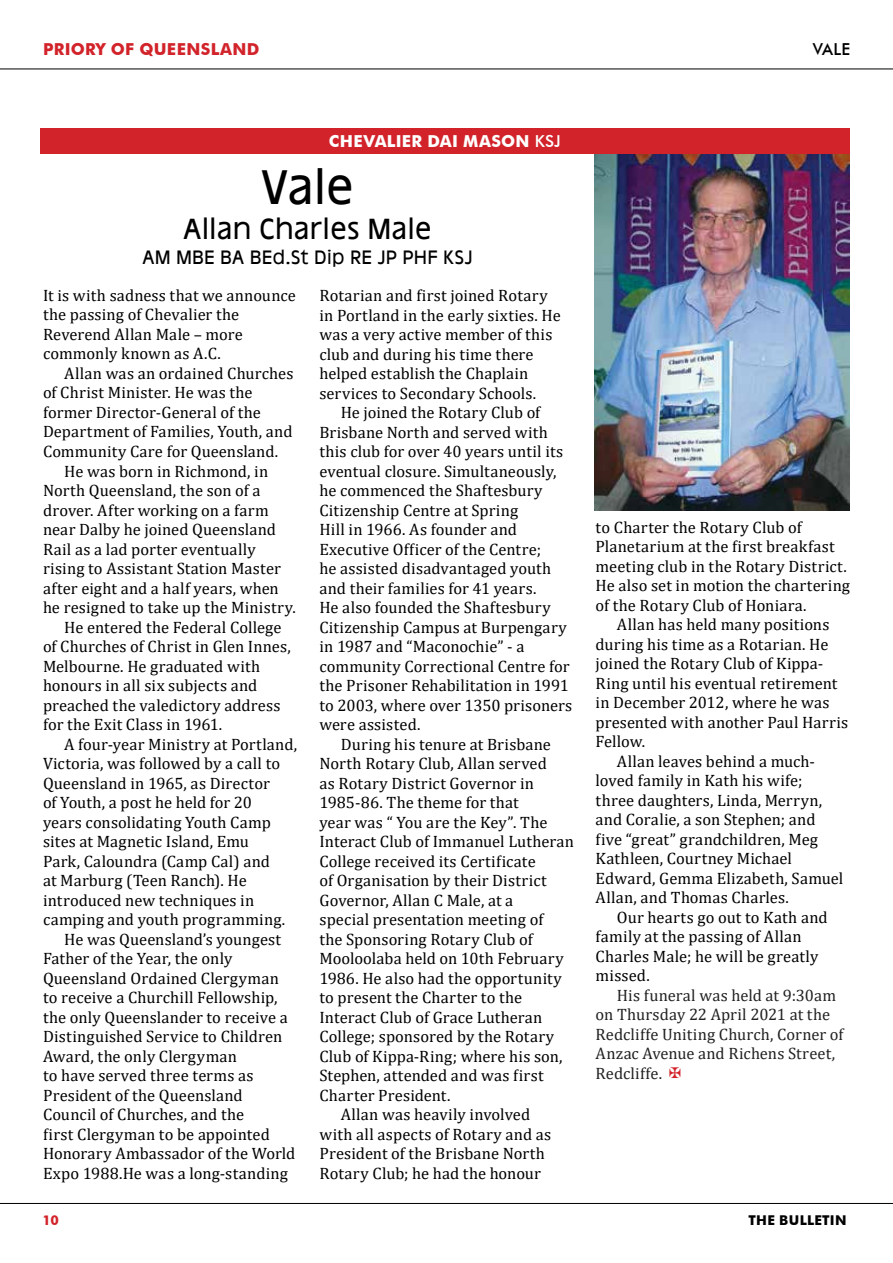
<style>
.page{position:relative;width:893px;height:1263px;background:#fff}
.page>*{position:absolute;margin:0;border:0;box-sizing:border-box;transform-origin:0 0}
.t1{font:45px "Antique Oakland";color:#000}
.t2{font:27px "Antique Oakland";color:#000}
.t3{font:18px "Antique Oakland";color:#000}
.t4{font:16.5px/19.5px "Cambria";letter-spacing:.005em;color:#000}
.t5{font:16.5px/19.5px "Cambria";letter-spacing:.005em;color:#222}
.t6{font:700 16.5px "Futura BT";letter-spacing:.015em;color:#fff}
.t7{font:700 16.5px "Futura BT";letter-spacing:.02em;color:#d2232a}
.t8{font:500 16.5px "Futura BT";color:#000}
.t9{font:700 13.5px "Futura BT";letter-spacing:.02em;color:#000}
.t10{font:700 13.5px "Futura BT";color:#d2232a}
.s1{font-weight:500}
</style>
<div class="page">
<hr style="left:0;top:1203px;width:893px;height:1px;background:#000">
<hr style="left:0;top:69px;width:893px;height:1px;background:#000">
<img style="left:595px;top:153px;width:254px;height:358px">
<div style="left:40px;top:128px;width:809px;height:25px;background:#d2232a"></div>
<p class="t7" style="left:43px;top:39px;width:218px">PRIORY OF QUEENSLAND</p>
<p class="t8" style="left:813px;top:39px;width:39px">VALE</p>
<p class="t6" style="left:329px;top:131px;width:233px">CHEVALIER DAI MASON <span class="s1">KSJ</span></p>
<h1 class="t1" style="left:260px;top:159px;width:95px">Vale</h1>
<h2 class="t2" style="left:183px;top:211px;width:251px">Allan Charles Male</h2>
<p class="t3" style="left:142px;top:246px;width:332px">AM MBE BA BEd.St Dip RE JP PHF KSJ</p>
<p class="t4" style="left:43px;top:285px;width:254px">It is with sadness that we announce the passing of Chevalier the<br>Reverend Allan Male – more commonly known as A.C.</p>
<p class="t4" style="left:64px;top:363px;width:231px">Allan was an ordained Churches</p>
<p class="t4" style="left:43px;top:383px;width:211px">of Christ Minister. He was the</p>
<p class="t4" style="left:43px;top:402px;width:219px">former Director-General of the</p>
<p class="t4" style="left:43px;top:422px;width:251px">Department of Families, Youth, and</p>
<p class="t4" style="left:43px;top:441px;width:237px">Community Care for Queensland.</p>
<p class="t4" style="left:64px;top:461px;width:206px">He was born in Richmond, in</p>
<p class="t4" style="left:43px;top:480px;width:219px">North Queensland, the son of a</p>
<p class="t4" style="left:43px;top:500px;width:227px">drover. After working on a farm</p>
<p class="t4" style="left:43px;top:520px;width:234px">near Dalby he joined Queensland</p>
<p class="t4" style="left:43px;top:539px;width:214px">Rail as a lad porter eventually</p>
<p class="t4" style="left:43px;top:559px;width:239px">rising to Assistant Station Master</p>
<p class="t4" style="left:43px;top:578px;width:237px">after eight and a half years, when</p>
<p class="t4" style="left:43px;top:598px;width:254px">he resigned to take up the Ministry.</p>
<p class="t4" style="left:64px;top:617px;width:219px">He entered the Federal College</p>
<p class="t4" style="left:43px;top:637px;width:249px">of Churches of Christ in Glen Innes,</p>
<p class="t4" style="left:43px;top:656px;width:219px">Melbourne. He graduated with</p>
<p class="t4" style="left:43px;top:676px;width:216px">honours in all six subjects and</p>
<p class="t4" style="left:43px;top:695px;width:239px">preached the valedictory address</p>
<p class="t4" style="left:43px;top:715px;width:181px">for the Exit Class in 1961.</p>
<p class="t4" style="left:64px;top:734px;width:234px">A four-year Ministry at Portland,</p>
<p class="t4" style="left:43px;top:754px;width:239px">Victoria, was followed by a call to</p>
<p class="t4" style="left:43px;top:773px;width:228px">Queensland in 1965, as Director</p>
<p class="t4" style="left:43px;top:793px;width:211px">of Youth, a post he held for 20</p>
<p class="t4" style="left:43px;top:812px;width:229px">years consolidating Youth Camp</p>
<p class="t4" style="left:43px;top:832px;width:207px">sites at Magnetic Island, Emu</p>
<p class="t4" style="left:43px;top:851px;width:228px">Park, Caloundra (Camp Cal) and</p>
<p class="t4" style="left:43px;top:871px;width:205px">at Marburg (Teen Ranch). He</p>
<p class="t4" style="left:43px;top:890px;width:213px">introduced new techniques in</p>
<p class="t4" style="left:43px;top:910px;width:244px">camping and youth programming.</p>
<p class="t4" style="left:64px;top:929px;width:218px">He was Queensland’s youngest</p>
<p class="t4" style="left:43px;top:949px;width:191px">Father of the Year, the only</p>
<p class="t4" style="left:43px;top:968px;width:238px">Queensland Ordained Clergyman</p>
<p class="t4" style="left:43px;top:988px;width:236px">to receive a Churchill Fellowship,</p>
<p class="t4" style="left:43px;top:1007px;width:246px">the only Queenslander to receive a</p>
<p class="t4" style="left:43px;top:1027px;width:241px">Distinguished Service to Children</p>
<p class="t4" style="left:43px;top:1046px;width:196px">Award, the only Clergyman</p>
<p class="t4" style="left:43px;top:1066px;width:212px">to have served three terms as</p>
<p class="t4" style="left:43px;top:1085px;width:201px">President of the Queensland</p>
<p class="t4" style="left:43px;top:1105px;width:203px">Council of Churches, and the</p>
<p class="t4" style="left:43px;top:1124px;width:228px">first Clergyman to be appointed</p>
<p class="t4" style="left:43px;top:1144px;width:254px">Honorary Ambassador of the World</p>
<p class="t4" style="left:43px;top:1163px;width:246px">Expo 1988.He was a long-standing</p>
<p class="t4" style="left:319px;top:286px;width:243px">Rotarian and first joined Rotary in Portland in the early sixties. He was a very active member of this club and during his time there helped establish the Chaplain services to Secondary Schools.</p>
<p class="t4" style="left:319px;top:403px;width:254px;text-indent:21px">He joined the Rotary Club of<br>Brisbane North and served with this club for over 40 years until its eventual closure. Simultaneously, he commenced the Shaftesbury<br>Citizenship Centre at Spring<br>Hill in 1966. As founder and<br>Executive Officer of the Centre;<br>he assisted disadvantaged youth and their families for 41 years.<br>He also founded the Shaftesbury<br>Citizenship Campus at Burpengary in 1987 and “Maconochie” - a community Correctional Centre for the Prisoner Rehabilitation in 1991 to 2003, where over 1350 prisoners were assisted.</p>
<p class="t4" style="left:341px;top:734px;width:212px">During his tenure at Brisbane</p>
<p class="t4" style="left:319px;top:754px;width:229px">North Rotary Club, Allan served</p>
<p class="t4" style="left:319px;top:773px;width:216px">as Rotary District Governor in</p>
<p class="t4" style="left:319px;top:793px;width:201px">1985-86. The theme for that</p>
<p class="t4" style="left:319px;top:812px;width:229px">year was “ You are the Key”. The</p>
<p class="t4" style="left:319px;top:832px;width:256px">Interact Club of Immanuel Lutheran</p>
<p class="t4" style="left:319px;top:851px;width:218px">College received its Certificate</p>
<p class="t4" style="left:319px;top:871px;width:229px">of Organisation by their District</p>
<p class="t4" style="left:319px;top:890px;width:195px">Governor, Allan C Male, at a</p>
<p class="t4" style="left:319px;top:910px;width:225px">special presentation meeting of</p>
<p class="t4" style="left:319px;top:929px;width:215px">the Sponsoring Rotary Club of</p>
<p class="t4" style="left:319px;top:949px;width:246px">Mooloolaba held on 10th February</p>
<p class="t4" style="left:319px;top:968px;width:244px">1986. He also had the opportunity</p>
<p class="t4" style="left:319px;top:988px;width:204px">to present the Charter to the</p>
<p class="t4" style="left:319px;top:1007px;width:224px">Interact Club of Grace Lutheran</p>
<p class="t4" style="left:319px;top:1027px;width:236px">College; sponsored by the Rotary</p>
<p class="t4" style="left:319px;top:1046px;width:245px">Club of Kippa-Ring; where his son,</p>
<p class="t4" style="left:319px;top:1066px;width:226px">Stephen, attended and was first</p>
<p class="t4" style="left:319px;top:1085px;width:133px">Charter President.</p>
<p class="t4" style="left:341px;top:1105px;width:191px">Allan was heavily involved</p>
<p class="t4" style="left:319px;top:1124px;width:233px">with all aspects of Rotary and as</p>
<p class="t4" style="left:319px;top:1144px;width:227px">President of the Brisbane North</p>
<p class="t4" style="left:319px;top:1163px;width:223px">Rotary Club; he had the honour</p>
<p class="t4" style="left:596px;top:517px;width:256px">to Charter the Rotary Club of Planetarium at the first breakfast meeting club in the Rotary District.<br>He also set in motion the chartering of the Rotary Club of Honiara.</p>
<p class="t4" style="left:617px;top:615px;width:214px">Allan has held many positions</p>
<p class="t4" style="left:596px;top:634px;width:234px">during his time as a Rotarian. He</p>
<p class="t4" style="left:596px;top:654px;width:229px">joined the Rotary Club of Kippa-</p>
<p class="t4" style="left:596px;top:673px;width:243px">Ring until his eventual retirement</p>
<p class="t4" style="left:596px;top:693px;width:236px">in December 2012, where he was</p>
<p class="t4" style="left:596px;top:712px;width:254px">presented with another Paul Harris</p>
<p class="t4" style="left:596px;top:732px;width:51px">Fellow.</p>
<p class="t4" style="left:617px;top:751px;width:200px">Allan leaves behind a much-</p>
<p class="t4" style="left:596px;top:771px;width:208px">loved family in Kath his wife;</p>
<p class="t4" style="left:596px;top:790px;width:228px">three daughters, Linda, Merryn,</p>
<p class="t4" style="left:596px;top:810px;width:221px">and Coralie, a son Stephen; and</p>
<p class="t4" style="left:596px;top:829px;width:224px">five “great” grandchildren, Meg</p>
<p class="t4" style="left:596px;top:849px;width:198px">Kathleen, Courtney Michael</p>
<p class="t4" style="left:596px;top:868px;width:249px">Edward, Gemma Elizabeth, Samuel</p>
<p class="t4" style="left:596px;top:888px;width:195px">Allan, and Thomas Charles.</p>
<p class="t4" style="left:617px;top:907px;width:212px">Our hearts go out to Kath and</p>
<p class="t4" style="left:596px;top:927px;width:207px">family at the passing of Allan</p>
<p class="t4" style="left:596px;top:946px;width:224px">Charles Male; he will be greatly</p>
<p class="t4" style="left:596px;top:966px;width:56px">missed.</p>
<p class="t5" style="left:596px;top:985px;width:249px;text-indent:21px">His funeral was held at 9:30am on Thursday 22 April 2021 at the<br>Redcliffe Uniting Church, Corner of<br>Anzac Avenue and Richens Street,<br>Redcliffe.</p>
<p class="t10" style="left:43px;top:1212px;width:18px">10</p>
<p class="t9" style="left:749px;top:1212px;width:99px">THE BULLETIN</p>
</div>
